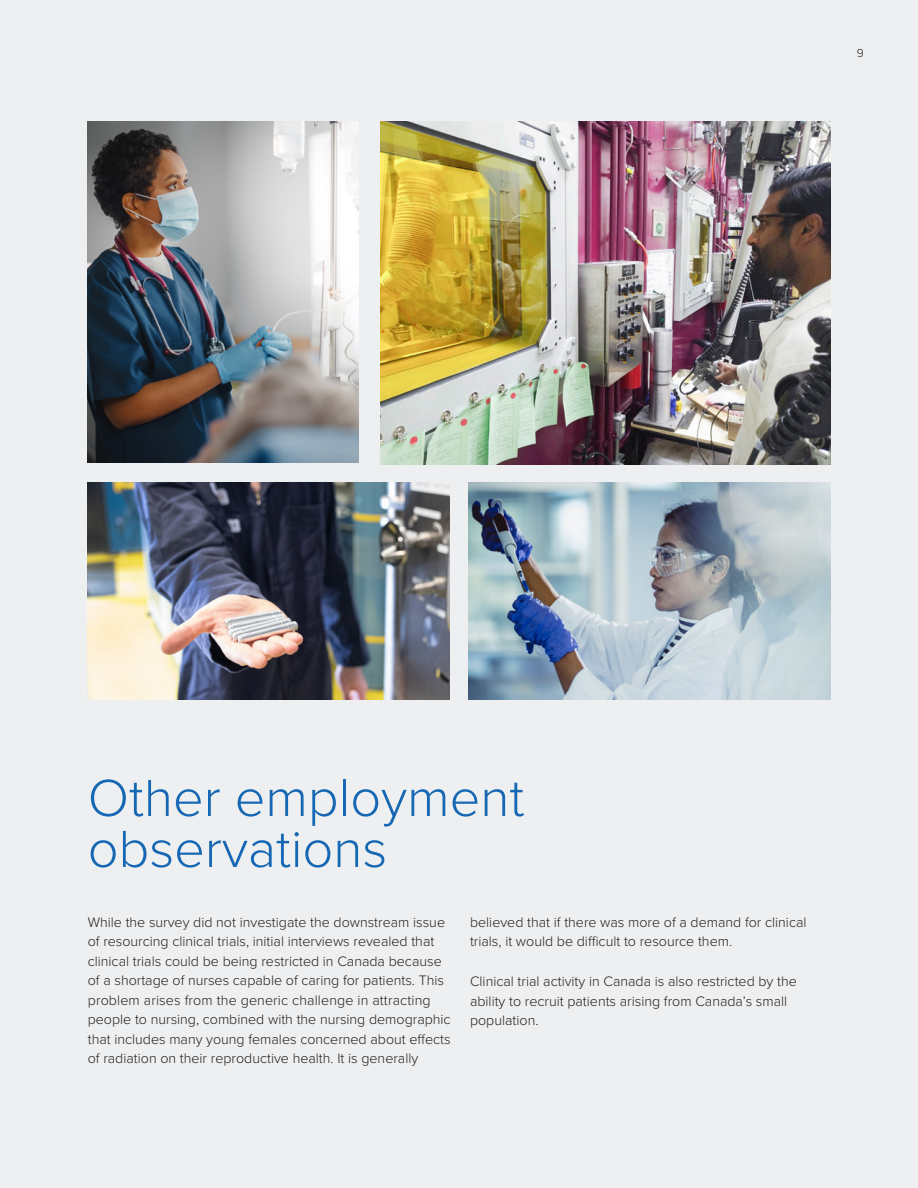
<style>
.page{position:relative;width:918px;height:1188px;background:#fff}
.page>*{position:absolute;margin:0;border:0;box-sizing:border-box;transform-origin:0 0}
.t1{font:300 54px/51px "Proxima Nova";color:#1768b4}
.BODY{font:300 14.25px/19.5px "Proxima Nova";color:#231f20}
.t2{font:300 12px "Proxima Nova";color:#231f20}
</style>
<div class="page">
<div style="left:1px;top:0;width:917px;height:1188px;background:#edeff0"></div>
<img style="left:380px;top:122px;width:450px;height:342px">
<img style="left:468px;top:482px;width:362px;height:218px">
<img style="left:88px;top:482px;width:362px;height:218px">
<img style="left:88px;top:122px;width:271px;height:340px">
<h1 class="t2" style="left:857px;top:44px;width:9px">9</h1>
<h1 class="t1" style="left:88px;top:770px;width:438px">Other employment observations</h1>
<p class="BODY" style="left:88px;top:912px;width:364px">While the survey did not investigate the downstream issue of resourcing clinical trials, initial interviews revealed that clinical trials could be being restricted in Canada because of a shortage of nurses capable of caring for patients. This problem arises from the generic challenge in attracting people to nursing, combined with the nursing demographic that includes many young females concerned about effects of radiation on their reproductive health. It is generally</p>
<p class="BODY" style="left:470px;top:912px;width:338px">believed that if there was more of a demand for clinical trials, it would be difficult to resource them.</p>
<p class="BODY" style="left:470px;top:971px;width:328px">Clinical trial activity in Canada is also restricted by the ability to recruit patients arising from Canada’s small population.</p>
</div>
